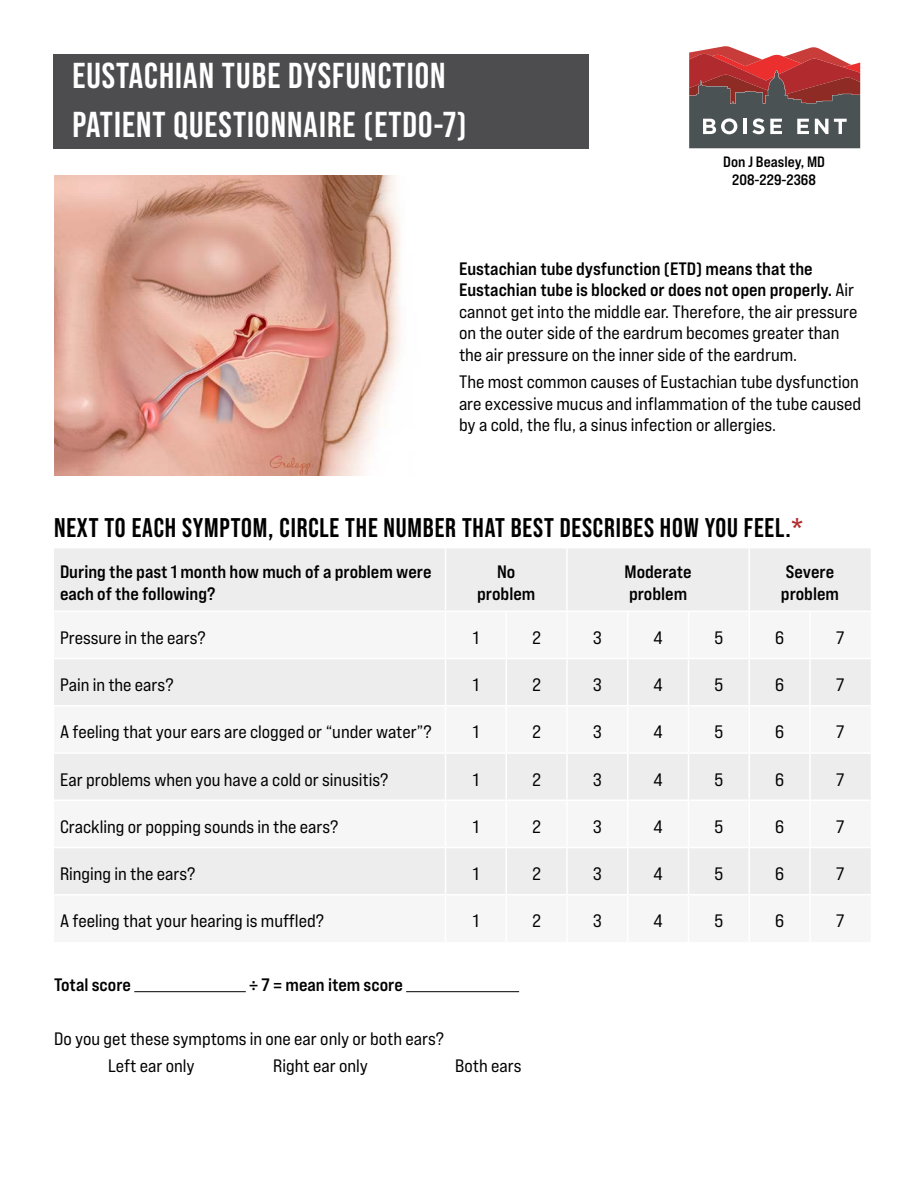
<style>
.page{position:relative;width:918px;height:1188px;background:#fff}
.page>*{position:absolute;margin:0;border:0;box-sizing:border-box;transform-origin:0 0}
.superh1{font:700 36px "Bebas Neue Pro";letter-spacing:.03em;color:#fff}
.t1{font:700 27px "Bebas Neue Pro";letter-spacing:.03em;color:#000}
.bebas{font:18px/21.6px "Bebas Neue Pro Exp Rg";color:#000}
.bebas-2{font:18px/21.6px "Bebas Neue Pro Exp Bd";color:#000}
.t2{font:15px/18px "Bebas Neue Pro Exp Bd";color:#000;text-align:center}
.s1{font-family:"Bebas Neue Pro Exp Bd"}
.s2{color:#b12a2e}
</style>
<div class="page">
<svg style="left:689px;top:46px;width:171px;height:102px;background:#8b5b5c"></svg>
<div style="left:53px;top:54px;width:536px;height:94px;background:#4d4d4f"></div>
<img style="left:54px;top:176px;width:347px;height:300px">
<hr style="left:134px;top:991px;width:112px;height:1px;background:#000">
<hr style="left:406px;top:991px;width:113px;height:1px;background:#000">
<div style="left:54px;top:548px;width:817px;height:63px;background:#ededee"></div>
<svg style="left:54px;top:659px;width:817px;height:235px;fill:#ededee"></svg>
<hr style="left:445px;top:548px;width:1px;height:63px;background:#fff">
<hr style="left:566px;top:548px;width:2px;height:63px;background:#fff">
<hr style="left:748px;top:548px;width:2px;height:63px;background:#fff">
<hr style="left:445px;top:659px;width:1px;height:46px;background:#fff">
<hr style="left:506px;top:659px;width:1px;height:46px;background:#fff">
<hr style="left:566px;top:659px;width:2px;height:46px;background:#fff">
<hr style="left:627px;top:659px;width:1px;height:46px;background:#fff">
<hr style="left:688px;top:659px;width:1px;height:46px;background:#fff">
<hr style="left:748px;top:659px;width:2px;height:46px;background:#fff">
<hr style="left:809px;top:659px;width:2px;height:46px;background:#fff">
<hr style="left:54px;top:705px;width:392px;height:2px;background:#fff">
<hr style="left:446px;top:705px;width:60px;height:2px;background:#fff">
<hr style="left:445px;top:707px;width:1px;height:45px;background:#fff">
<hr style="left:506px;top:705px;width:61px;height:2px;background:#fff">
<hr style="left:506px;top:707px;width:1px;height:45px;background:#fff">
<hr style="left:567px;top:705px;width:61px;height:2px;background:#fff">
<hr style="left:566px;top:707px;width:2px;height:45px;background:#fff">
<hr style="left:628px;top:705px;width:60px;height:2px;background:#fff">
<hr style="left:627px;top:707px;width:1px;height:45px;background:#fff">
<hr style="left:688px;top:705px;width:61px;height:2px;background:#fff">
<hr style="left:688px;top:707px;width:1px;height:45px;background:#fff">
<hr style="left:749px;top:705px;width:61px;height:2px;background:#fff">
<hr style="left:748px;top:707px;width:2px;height:45px;background:#fff">
<hr style="left:810px;top:705px;width:61px;height:2px;background:#fff">
<hr style="left:809px;top:707px;width:2px;height:45px;background:#fff">
<hr style="left:54px;top:752px;width:392px;height:2px;background:#fff">
<hr style="left:446px;top:752px;width:60px;height:2px;background:#fff">
<hr style="left:445px;top:754px;width:1px;height:46px;background:#fff">
<hr style="left:506px;top:752px;width:61px;height:2px;background:#fff">
<hr style="left:506px;top:754px;width:1px;height:46px;background:#fff">
<hr style="left:567px;top:752px;width:61px;height:2px;background:#fff">
<hr style="left:566px;top:754px;width:2px;height:46px;background:#fff">
<hr style="left:628px;top:752px;width:60px;height:2px;background:#fff">
<hr style="left:627px;top:754px;width:1px;height:46px;background:#fff">
<hr style="left:688px;top:752px;width:61px;height:2px;background:#fff">
<hr style="left:688px;top:754px;width:1px;height:46px;background:#fff">
<hr style="left:749px;top:752px;width:61px;height:2px;background:#fff">
<hr style="left:748px;top:754px;width:2px;height:46px;background:#fff">
<hr style="left:810px;top:752px;width:61px;height:2px;background:#fff">
<hr style="left:809px;top:754px;width:2px;height:46px;background:#fff">
<hr style="left:54px;top:800px;width:392px;height:1px;background:#fff">
<hr style="left:446px;top:800px;width:60px;height:1px;background:#fff">
<hr style="left:445px;top:801px;width:1px;height:46px;background:#fff">
<hr style="left:506px;top:800px;width:61px;height:1px;background:#fff">
<hr style="left:506px;top:801px;width:1px;height:46px;background:#fff">
<hr style="left:567px;top:800px;width:61px;height:1px;background:#fff">
<hr style="left:566px;top:801px;width:2px;height:46px;background:#fff">
<hr style="left:628px;top:800px;width:60px;height:1px;background:#fff">
<hr style="left:627px;top:801px;width:1px;height:46px;background:#fff">
<hr style="left:688px;top:800px;width:61px;height:1px;background:#fff">
<hr style="left:688px;top:801px;width:1px;height:46px;background:#fff">
<hr style="left:749px;top:800px;width:61px;height:1px;background:#fff">
<hr style="left:748px;top:801px;width:2px;height:46px;background:#fff">
<hr style="left:810px;top:800px;width:61px;height:1px;background:#fff">
<hr style="left:809px;top:801px;width:2px;height:46px;background:#fff">
<hr style="left:54px;top:847px;width:392px;height:1px;background:#fff">
<hr style="left:446px;top:847px;width:60px;height:1px;background:#fff">
<hr style="left:445px;top:848px;width:1px;height:46px;background:#fff">
<hr style="left:506px;top:847px;width:61px;height:1px;background:#fff">
<hr style="left:506px;top:848px;width:1px;height:46px;background:#fff">
<hr style="left:567px;top:847px;width:61px;height:1px;background:#fff">
<hr style="left:566px;top:848px;width:2px;height:46px;background:#fff">
<hr style="left:628px;top:847px;width:60px;height:1px;background:#fff">
<hr style="left:627px;top:848px;width:1px;height:46px;background:#fff">
<hr style="left:688px;top:847px;width:61px;height:1px;background:#fff">
<hr style="left:688px;top:848px;width:1px;height:46px;background:#fff">
<hr style="left:749px;top:847px;width:61px;height:1px;background:#fff">
<hr style="left:748px;top:848px;width:2px;height:46px;background:#fff">
<hr style="left:810px;top:847px;width:61px;height:1px;background:#fff">
<hr style="left:809px;top:848px;width:2px;height:46px;background:#fff">
<p class="superh1" style="left:72px;top:55px;width:375px">EUSTACHIAN TUBE DYSFUNCTION</p>
<p class="superh1" style="left:72px;top:104px;width:396px">PATIENT QUESTIONNAIRE (ETDO-7)</p>
<p class="t2" style="left:723px;top:153px;width:103px">Don J Beasley, MD<br>208-229-2368</p>
<p class="bebas" style="left:459px;top:257px;width:400px"><span class="s1">Eustachian tube dysfunction (ETD) means that the Eustachian tube is blocked or does not open properly.</span> Air cannot get into the middle ear. Therefore, the air pressure on the outer side of the eardrum becomes greater than the air pressure on the inner side of the eardrum.</p>
<p class="bebas" style="left:459px;top:371px;width:404px">The most common causes of Eustachian tube dysfunction are excessive mucus and inflammation of the tube caused by a cold, the flu, a sinus infection or allergies.</p>
<p class="t1" style="left:54px;top:512px;width:751px">NEXT TO EACH SYMPTOM, CIRCLE THE NUMBER THAT BEST DESCRIBES HOW YOU FEEL.<span class="s2">*</span></p>
<p class="bebas-2" style="left:60px;top:561px;width:373px">During the past 1 month how much of a problem were each of the following?</p>
<p class="bebas-2" style="left:477px;top:561px;width:60px;text-align:center">No problem</p>
<p class="bebas-2" style="left:625px;top:561px;width:69px">Moderate problem</p>
<p class="bebas-2" style="left:781px;top:561px;width:60px">Severe problem</p>
<p class="bebas" style="left:60px;top:627px;width:147px">Pressure in the ears?</p>
<p class="bebas" style="left:473px;top:627px;width:7px">1</p>
<p class="bebas" style="left:532px;top:627px;width:10px">2</p>
<p class="bebas" style="left:593px;top:627px;width:10px">3</p>
<p class="bebas" style="left:654px;top:627px;width:11px">4</p>
<p class="bebas" style="left:715px;top:627px;width:10px">5</p>
<p class="bebas" style="left:775px;top:627px;width:10px">6</p>
<p class="bebas" style="left:836px;top:627px;width:10px">7</p>
<p class="bebas" style="left:60px;top:674px;width:115px">Pain in the ears?</p>
<p class="bebas" style="left:473px;top:674px;width:7px">1</p>
<p class="bebas" style="left:532px;top:674px;width:10px">2</p>
<p class="bebas" style="left:593px;top:674px;width:10px">3</p>
<p class="bebas" style="left:654px;top:674px;width:11px">4</p>
<p class="bebas" style="left:715px;top:674px;width:10px">5</p>
<p class="bebas" style="left:775px;top:674px;width:10px">6</p>
<p class="bebas" style="left:836px;top:674px;width:10px">7</p>
<p class="bebas" style="left:60px;top:721px;width:373px">A feeling that your ears are clogged or “under water”?</p>
<p class="bebas" style="left:473px;top:721px;width:7px">1</p>
<p class="bebas" style="left:532px;top:721px;width:10px">2</p>
<p class="bebas" style="left:593px;top:721px;width:10px">3</p>
<p class="bebas" style="left:654px;top:721px;width:11px">4</p>
<p class="bebas" style="left:715px;top:721px;width:10px">5</p>
<p class="bebas" style="left:775px;top:721px;width:10px">6</p>
<p class="bebas" style="left:836px;top:721px;width:10px">7</p>
<p class="bebas" style="left:60px;top:768px;width:330px">Ear problems when you have a cold or sinusitis?</p>
<p class="bebas" style="left:473px;top:768px;width:7px">1</p>
<p class="bebas" style="left:532px;top:768px;width:10px">2</p>
<p class="bebas" style="left:593px;top:768px;width:10px">3</p>
<p class="bebas" style="left:654px;top:768px;width:11px">4</p>
<p class="bebas" style="left:715px;top:768px;width:10px">5</p>
<p class="bebas" style="left:775px;top:768px;width:10px">6</p>
<p class="bebas" style="left:836px;top:768px;width:10px">7</p>
<p class="bebas" style="left:60px;top:816px;width:280px">Crackling or popping sounds in the ears?</p>
<p class="bebas" style="left:473px;top:816px;width:7px">1</p>
<p class="bebas" style="left:532px;top:816px;width:10px">2</p>
<p class="bebas" style="left:593px;top:816px;width:10px">3</p>
<p class="bebas" style="left:654px;top:816px;width:11px">4</p>
<p class="bebas" style="left:715px;top:816px;width:10px">5</p>
<p class="bebas" style="left:775px;top:816px;width:10px">6</p>
<p class="bebas" style="left:836px;top:816px;width:10px">7</p>
<p class="bebas" style="left:60px;top:863px;width:137px">Ringing in the ears?</p>
<p class="bebas" style="left:473px;top:863px;width:7px">1</p>
<p class="bebas" style="left:532px;top:863px;width:10px">2</p>
<p class="bebas" style="left:593px;top:863px;width:10px">3</p>
<p class="bebas" style="left:654px;top:863px;width:11px">4</p>
<p class="bebas" style="left:715px;top:863px;width:10px">5</p>
<p class="bebas" style="left:775px;top:863px;width:10px">6</p>
<p class="bebas" style="left:836px;top:863px;width:10px">7</p>
<p class="bebas" style="left:60px;top:910px;width:266px">A feeling that your hearing is muffled?</p>
<p class="bebas" style="left:473px;top:910px;width:7px">1</p>
<p class="bebas" style="left:532px;top:910px;width:10px">2</p>
<p class="bebas" style="left:593px;top:910px;width:10px">3</p>
<p class="bebas" style="left:654px;top:910px;width:11px">4</p>
<p class="bebas" style="left:715px;top:910px;width:10px">5</p>
<p class="bebas" style="left:775px;top:910px;width:10px">6</p>
<p class="bebas" style="left:836px;top:910px;width:10px">7</p>
<p class="bebas-2" style="left:54px;top:973px;width:78px">Total score</p>
<p class="bebas-2" style="left:249px;top:973px;width:155px">÷ 7 = mean item score</p>
<p class="bebas" style="left:54px;top:1028px;width:392px">Do you get these symptoms in one ear only or both ears?</p>
<p class="bebas" style="left:108px;top:1055px;width:88px">Left ear only</p>
<p class="bebas" style="left:273px;top:1055px;width:96px">Right ear only</p>
<p class="bebas" style="left:455px;top:1055px;width:68px">Both ears</p>
</div>
